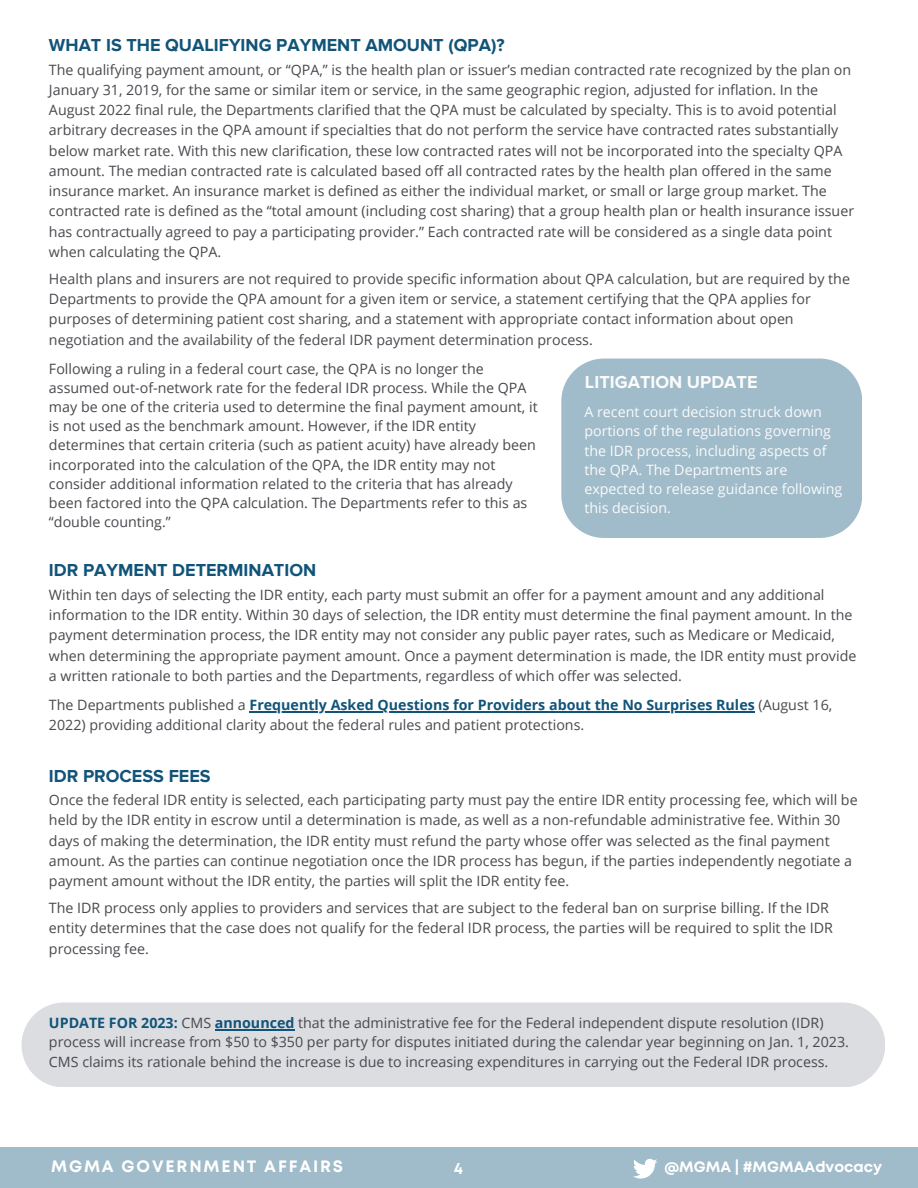
<style>
.page{position:relative;width:918px;height:1188px;background:#fff}
.page>*{position:absolute;margin:0;border:0;box-sizing:border-box;transform-origin:0 0}
.t1{font:700 18px "Proxima Nova";color:#115479}
.t2{font:700 18px "Proxima Nova";color:#fbfbfb}
.t3{font:700 16.5px "Mont";letter-spacing:.115em;color:#fff}
.t4{font:700 15px "Mont";color:#fff}
.t5{font:14.25px/20.2px "Open Sans";color:#48494e}
.t6{font:14.25px/19.2px "Open Sans";color:#fbfbfb}
.s1{font-weight:700;color:#115479}
</style>
<div class="page">
<div style="left:0;top:1148px;width:918px;height:40px;background:#a0bbc9"></div>
<svg style="left:633px;top:1158px;width:24px;height:21px"></svg>
<div style="left:561px;top:359px;width:301px;height:179px;background:#a0bbc9"></div>
<div style="left:22px;top:1002px;width:863px;height:85px;background:#dbdde1"></div>
<hr style="left:250px;top:711px;width:505px;height:1px;background:#115479">
<hr style="left:215px;top:1029px;width:79px;height:2px;background:#115479">
<p class="t1" style="left:49px;top:34px;width:457px">WHAT IS THE QUALIFYING PAYMENT AMOUNT (QPA)?</p>
<p class="t5" style="left:49px;top:59px;width:807px">The qualifying payment amount, or “QPA,” is the health plan or issuer’s median contracted rate recognized by the plan on January 31, 2019, for the same or similar item or service, in the same geographic region, adjusted for inflation. In the August 2022 final rule, the Departments clarified that the QPA must be calculated by specialty. This is to avoid potential arbitrary decreases in the QPA amount if specialties that do not perform the service have contracted rates substantially below market rate. With this new clarification, these low contracted rates will not be incorporated into the specialty QPA amount. The median contracted rate is calculated based off all contracted rates by the health plan offered in the same insurance market. An insurance market is defined as either the individual market, or small or large group market. The contracted rate is defined as the “total amount (including cost sharing) that a group health plan or health insurance issuer has contractually agreed to pay a participating provider.” Each contracted rate will be considered as a single data point when calculating the QPA.</p>
<p class="t5" style="left:49px;top:268px;width:803px">Health plans and insurers are not required to provide specific information about QPA calculation, but are required by the Departments to provide the QPA amount for a given item or service, a statement certifying that the QPA applies for purposes of determining patient cost sharing, and a statement with appropriate contact information about open negotiation and the availability of the federal IDR payment determination process.</p>
<p class="t5" style="left:49px;top:359px;width:490px;line-height:19.2px">Following a ruling in a federal court case, the QPA is no longer the assumed out-of-network rate for the federal IDR process. While the QPA may be one of the criteria used to determine the final payment amount, it is not used as the benchmark amount. However, if the IDR entity determines that certain criteria (such as patient acuity) have already been incorporated into the calculation of the QPA, the IDR entity may not consider additional information related to the criteria that has already been factored into the QPA calculation. The Departments refer to this as “double counting.”</p>
<p class="t2" style="left:585px;top:372px;width:174px">LITIGATION UPDATE</p>
<p class="t6" style="left:584px;top:402px;width:259px">A recent court decision struck down portions of the regulations governing the IDR process, including aspects of the QPA. The Departments are expected to release guidance following this decision.</p>
<p class="t1" style="left:49px;top:560px;width:269px">IDR PAYMENT DETERMINATION</p>
<p class="t5" style="left:49px;top:584px;width:809px">Within ten days of selecting the IDR entity, each party must submit an offer for a payment amount and any additional information to the IDR entity. Within 30 days of selection, the IDR entity must determine the final payment amount. In the payment determination process, the IDR entity may not consider any public payer rates, such as Medicare or Medicaid, when determining the appropriate payment amount. Once a payment determination is made, the IDR entity must provide a written rationale to both parties and the Departments, regardless of which offer was selected.</p>
<p class="t5" style="left:49px;top:694px;width:785px">The Departments published a <span class="s1">Frequently Asked Questions for Providers about the No Surprises Rules</span> (August 16,<br>2022) providing additional clarity about the federal rules and patient protections.</p>
<p class="t1" style="left:49px;top:765px;width:163px">IDR PROCESS FEES</p>
<p class="t5" style="left:49px;top:790px;width:810px">Once the federal IDR entity is selected, each participating party must pay the entire IDR entity processing fee, which will be held by the IDR entity in escrow until a determination is made, as well as a non-refundable administrative fee. Within 30 days of making the determination, the IDR entity must refund the party whose offer was selected as the final payment amount. As the parties can continue negotiation once the IDR process has begun, if the parties independently negotiate a payment amount without the IDR entity, the parties will split the IDR entity fee.</p>
<p class="t5" style="left:49px;top:898px;width:785px">The IDR process only applies to providers and services that are subject to the federal ban on surprise billing. If the IDR entity determines that the case does not qualify for the federal IDR process, the parties will be required to split the IDR processing fee.</p>
<p class="t5" style="left:49px;top:1013px;width:801px;line-height:19.2px"><span class="s1">UPDATE FOR 2023:</span> CMS <span class="s1">announced</span> that the administrative fee for the Federal independent dispute resolution (IDR) process will increase from $50 to $350 per party for disputes initiated during the calendar year beginning on Jan. 1, 2023.<br>CMS claims its rationale behind the increase is due to increasing expenditures in carrying out the Federal IDR process.</p>
<p class="t3" style="left:51px;top:1160px;width:294px">MGMA GOVERNMENT AFFAIRS</p>
<p class="t4" style="left:664px;top:1161px;width:219px">@MGMA | #MGMAAdvocacy</p>
<p class="t3" style="left:454px;top:1162px;width:11px">4</p>
</div>
